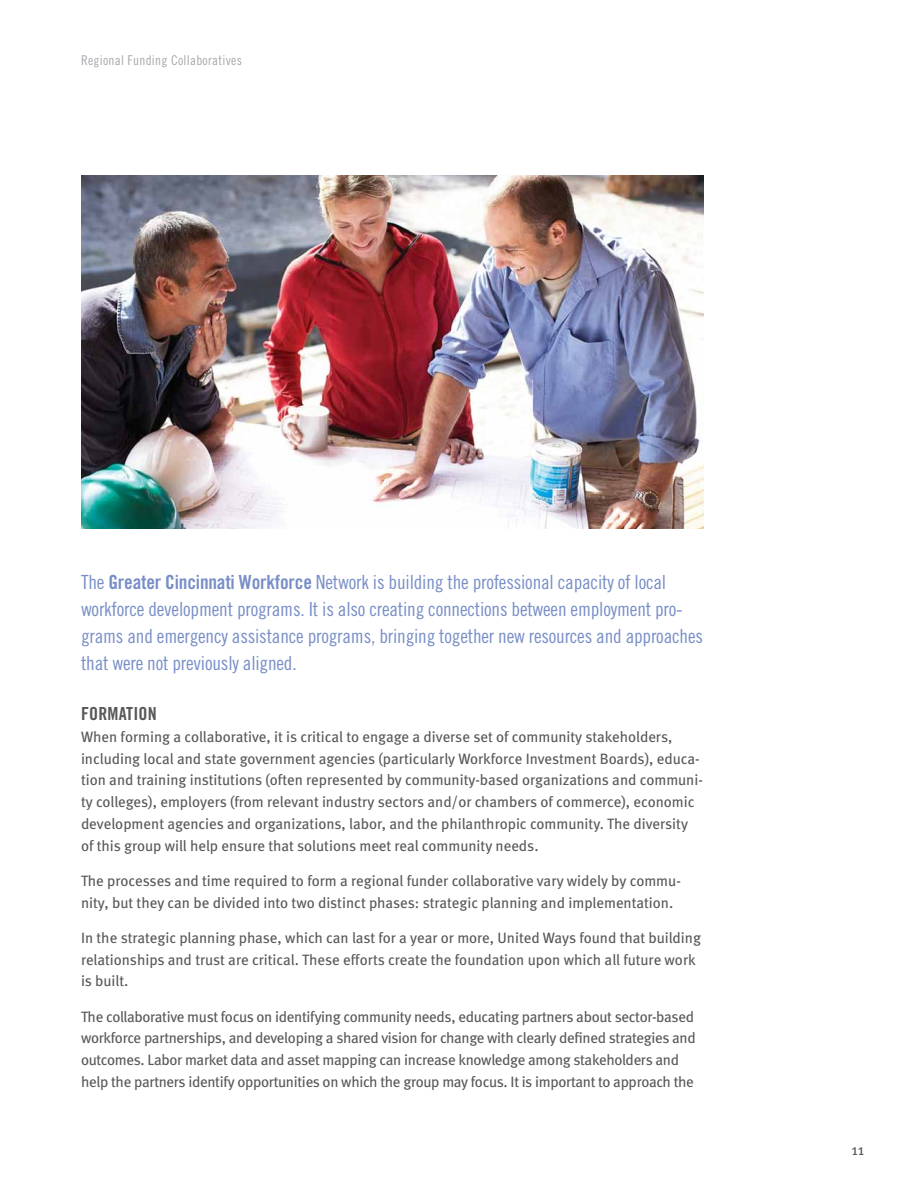
<style>
.page{position:relative;width:918px;height:1188px;background:#fff}
.page>*{position:absolute;margin:0;border:0;box-sizing:border-box;transform-origin:0 0}
.t1{font:19.5px/27px "Trade Gothic Cond Eighteen";letter-spacing:-.01em;color:#788ec7}
.t2{font:18px "Trade Gothic Bold Cond Twenty";letter-spacing:.01em;color:#58595b}
.t3{font:15px/21.8px "Meta";letter-spacing:-.005em;color:#58595b}
.t4{font:13.5px "Trade Gothic Cond Eighteen";letter-spacing:.02em;color:#a7a9ac}
.s1{font-family:"Trade Gothic Bold Cond Twenty"}
</style>
<div class="page">
<img style="left:81px;top:176px;width:622px;height:353px">
<p class="t4" style="left:81px;top:52px;width:163px">Regional Funding Collaboratives</p>
<p class="t1" style="left:81px;top:568px;width:624px">The <span class="s1">Greater Cincinnati Workforce</span> Network is building the professional capacity of local workforce development programs. It is also creating connections between employment pro&shy;grams and emergency assistance programs, bringing together new resources and approaches that were not previously aligned.</p>
<p class="t2" style="left:81px;top:703px;width:77px">FORMATION</p>
<p class="t3" style="left:81px;top:726px;width:623px">When forming a collaborative, it is critical to engage a diverse set of community stakeholders, including local and state government agencies (particularly Workforce Investment Boards), educa&shy;tion and training institutions (often represented by community-based organizations and communi&shy;ty colleges), employers (from relevant industry sectors and/or chambers of commerce), economic development agencies and organizations, labor, and the philanthropic community. The diversity of this group will help ensure that solutions meet real community needs.</p>
<p class="t3" style="left:81px;top:870px;width:601px">The processes and time required to form a regional funder collaborative vary widely by commu&shy;nity, but they can be divided into two distinct phases: strategic planning and implementation.</p>
<p class="t3" style="left:81px;top:927px;width:621px">In the strategic planning phase, which can last for a year or more, United Ways found that building relationships and trust are critical. These efforts create the foundation upon which all future work is built.</p>
<p class="t3" style="left:81px;top:1005px;width:616px">The collaborative must focus on identifying community needs, educating partners about sector-based workforce partnerships, and developing a shared vision for change with clearly defined strategies and outcomes. Labor market data and asset mapping can increase knowledge among stakeholders and help the partners identify opportunities on which the group may focus. It is important to approach the</p>
<p class="t3" style="left:852px;top:1139px;width:14px">11</p>
</div>
